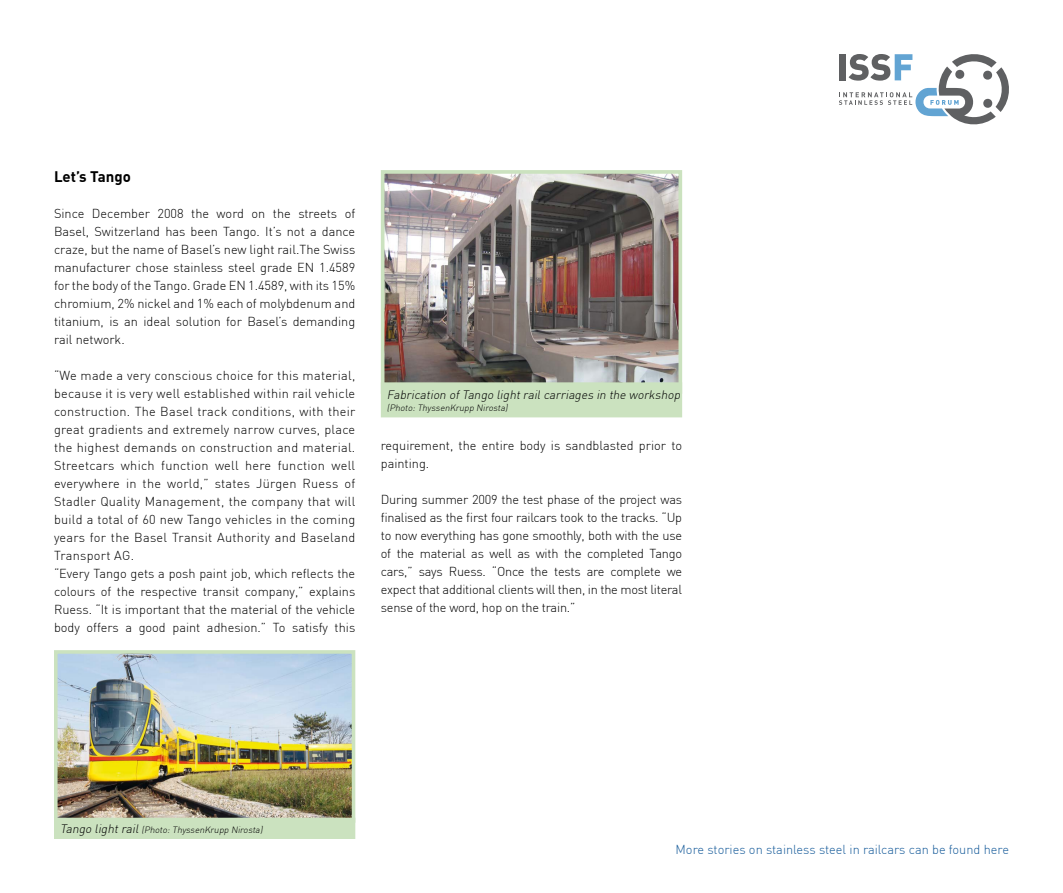
<style>
.page{position:relative;width:1063px;height:893px;background:#fff}
.page>*{position:absolute;margin:0;border:0;box-sizing:border-box;transform-origin:0 0}
.Titel_2{font:700 15px "DIN";color:#000}
.body_Heidi{font:300 12.75px/18px "DIN";color:#000;text-align:justify}
.t1{font:300 12.75px "DIN";color:#165b9a}
.bijschrift{font:italic 300 12px "DIN";color:#000}
.bijschrift-2{font:italic 300 9px "DIN";color:#000}
.s1{font-size:12px}
</style>
<div class="page">
<img style="left:59px;top:655px;width:291px;height:163px">
<div style="left:54px;top:650px;width:301px;height:173px;border:4px solid #cbe2bf"></div>
<div style="left:55px;top:819px;width:299px;height:19px;background:#cbe2bf"></div>
<div style="left:54px;top:818px;width:301px;height:21px;border:2px solid #cbe2bf"></div>
<img style="left:386px;top:175px;width:291px;height:207px">
<div style="left:381px;top:170px;width:301px;height:224px;border:4px solid #cbe2bf"></div>
<div style="left:382px;top:383px;width:299px;height:33px;background:#cbe2bf"></div>
<div style="left:381px;top:382px;width:301px;height:35px;border:2px solid #cbe2bf"></div>
<svg style="left:839px;top:54px;width:170px;height:70px"></svg>
<p class="Titel_2" style="left:54px;top:167px;width:78px">Let’s Tango</p>
<p class="body_Heidi" style="left:54px;top:204px;width:303px">Since December 2008 the word on the streets of Basel, Switzerland has been Tango. It’s not a dance craze, but the name of Basel’s new light rail.The Swiss manufacturer chose stainless steel grade EN 1.4589 for the body of the Tango. Grade EN 1.4589, with its 15% chromium, 2% nickel and 1% each of molybdenum and titanium, is an ideal solution for Basel’s demanding rail network.</p>
<p class="body_Heidi" style="left:54px;top:366px;width:303px">“We made a very conscious choice for this material, because it is very well established within rail vehicle construction. The Basel track conditions, with their great gradients and extremely narrow curves, place the highest demands on construction and material.<br>Streetcars which function well here function well everywhere in the world,” states Jürgen Ruess of Stadler Quality Management, the company that will build a total of 60 new Tango vehicles in the coming years for the Basel Transit Authority and Baseland Transport AG.</p>
<p class="body_Heidi" style="left:54px;top:564px;width:303px">“Every Tango gets a posh paint job, which reflects the colours of the respective transit company,” explains Ruess. “It is important that the material of the vehicle body offers a good paint adhesion.” To satisfy this</p>
<p class="bijschrift" style="left:387px;top:387px;width:297px">Fabrication ofTango lightrailcarriages in the workshop</p>
<p class="bijschrift-2" style="left:387px;top:402px;width:124px">(Photo:ThyssenKrupp Nirosta)</p>
<p class="body_Heidi" style="left:381px;top:436px;width:303px">requirement, the entire body is sandblasted prior to painting.</p>
<p class="body_Heidi" style="left:381px;top:490px;width:303px">During summer 2009 the test phase of the project was finalised as the first four railcars took to the tracks. “Up to now everything has gone smoothly, both with the use of the material as well as with the completed Tango cars,” says Ruess. “Once the tests are complete we expect that additional clients will then, in the most literal sense of the word, hop on the train.”</p>
<p class="bijschrift-2" style="left:60px;top:824px;width:206px"><span class="s1">Tango lightrail</span>(Photo:ThyssenKrupp Nirosta)</p>
<p class="t1" style="left:676px;top:841px;width:335px">More stories on stainless steel in railcars can be found here</p>
</div>
